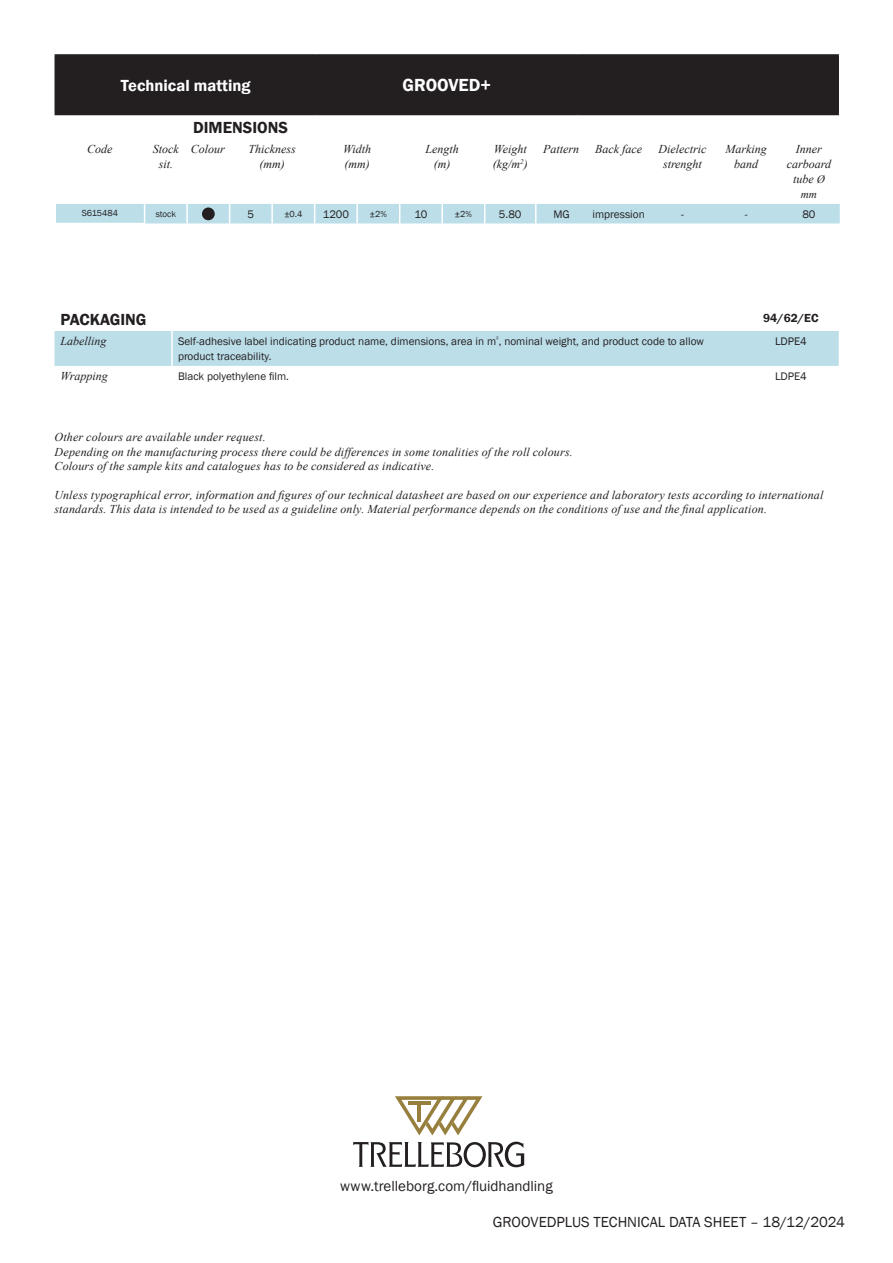
<style>
.page{position:relative;width:893px;height:1263px;background:#fff}
.page>*{position:absolute;margin:0;border:0;box-sizing:border-box;transform-origin:0 0}
.t1{font:600 18px "Franklin Gothic";color:#fff}
._2014_titre_niveau1{font:600 16.5px "Franklin Gothic";color:#231f20}
._2014_titre_niveau1-2{font:600 16.5px "Franklin Gothic";color:#fff}
.t2{font:15px "Franklin Gothic";color:#231f20}
._2014_tableau_libellé_caractéristiques_me{font:italic 12px/15px "Times New Roman";letter-spacing:.01em;color:#231f20;text-align:center}
._2014_titre_niveau1-3{font:600 12px "Franklin Gothic";color:#231f20}
._2014_tableau_texte{font:11.25px/15px "Franklin Gothic";color:#231f20}
._2014_tableau_libellé_caractéristiques_me-2{font:italic 11.25px "Times New Roman";color:#231f20}
._2014_tableau_texte-2{font:9px "Franklin Gothic";color:#231f20}
.s1{font-size:11.25px}
</style>
<div class="page">
<svg style="left:395px;top:1096px;width:87px;height:39px"></svg>
<svg style="left:353px;top:1142px;width:171px;height:25px"></svg>
<div style="left:56px;top:56px;width:781px;height:58px;background:#231f20"></div>
<hr style="left:55px;top:54px;width:261px;height:2px;background:#231f20">
<hr style="left:55px;top:56px;width:1px;height:58px;background:#231f20">
<hr style="left:316px;top:54px;width:261px;height:2px;background:#231f20">
<hr style="left:315px;top:56px;width:2px;height:58px;background:#231f20">
<hr style="left:577px;top:54px;width:262px;height:2px;background:#231f20">
<hr style="left:576px;top:56px;width:2px;height:58px;background:#231f20">
<hr style="left:837px;top:56px;width:2px;height:58px;background:#231f20">
<hr style="left:55px;top:114px;width:261px;height:1px;background:#231f20">
<hr style="left:316px;top:114px;width:261px;height:1px;background:#231f20">
<hr style="left:577px;top:114px;width:262px;height:1px;background:#231f20">
<div style="left:55px;top:331px;width:784px;height:35px;background:#bbdee9"></div>
<hr style="left:171px;top:331px;width:2px;height:35px;background:#fff">
<div style="left:56px;top:204px;width:784px;height:19px;background:#bbdee9"></div>
<div style="left:202px;top:207px;width:13px;height:13px;background:#231f20;border-radius:50%"></div>
<p class="_2014_titre_niveau1-2" style="left:121px;top:75px;width:131px">Technical matting</p>
<p class="t1" style="left:403px;top:74px;width:90px">GROOVED+</p>
<p class="_2014_titre_niveau1" style="left:193px;top:117px;width:96px">DIMENSIONS</p>
<p class="_2014_tableau_libellé_caractéristiques_me" style="left:87px;top:141px;width:27px">Code</p>
<p class="_2014_tableau_libellé_caractéristiques_me" style="left:153px;top:141px;width:27px">Stock sit.</p>
<p class="_2014_tableau_libellé_caractéristiques_me" style="left:191px;top:141px;width:36px">Colour</p>
<p class="_2014_tableau_libellé_caractéristiques_me" style="left:248px;top:141px;width:49px">Thickness</p>
<p class="_2014_tableau_libellé_caractéristiques_me" style="left:259px;top:156px;width:27px">(mm)</p>
<p class="_2014_tableau_libellé_caractéristiques_me" style="left:343px;top:141px;width:30px">Width</p>
<p class="_2014_tableau_libellé_caractéristiques_me" style="left:345px;top:156px;width:27px">(mm)</p>
<p class="_2014_tableau_libellé_caractéristiques_me" style="left:426px;top:141px;width:35px">Length</p>
<p class="_2014_tableau_libellé_caractéristiques_me" style="left:434px;top:156px;width:18px">(m)</p>
<p class="_2014_tableau_libellé_caractéristiques_me" style="left:494px;top:141px;width:34px">Weight</p>
<p class="_2014_tableau_libellé_caractéristiques_me" style="left:493px;top:156px;width:36px">(kg/m<sup>2</sup>)</p>
<p class="_2014_tableau_libellé_caractéristiques_me" style="left:543px;top:141px;width:37px">Pattern</p>
<p class="_2014_tableau_libellé_caractéristiques_me" style="left:595px;top:141px;width:48px">Back face</p>
<p class="_2014_tableau_libellé_caractéristiques_me" style="left:658px;top:141px;width:49px">Dielectric strenght</p>
<p class="_2014_tableau_libellé_caractéristiques_me" style="left:726px;top:141px;width:43px">Marking band</p>
<p class="_2014_tableau_libellé_caractéristiques_me" style="left:787px;top:141px;width:46px">Inner carboard tube <span class="s1">Ø</span></p>
<p class="_2014_tableau_libellé_caractéristiques_me-2" style="left:801px;top:186px;width:18px">mm</p>
<p class="_2014_tableau_texte-2" style="left:82px;top:208px;width:38px">S615484</p>
<p class="_2014_tableau_texte-2" style="left:156px;top:208px;width:22px">stock</p>
<p class="_2014_tableau_texte" style="left:248px;top:207px;width:8px">5</p>
<p class="_2014_tableau_texte-2" style="left:284px;top:208px;width:20px">±0.4</p>
<p class="_2014_tableau_texte" style="left:323px;top:207px;width:28px">1200</p>
<p class="_2014_tableau_texte-2" style="left:370px;top:208px;width:19px">±2%</p>
<p class="_2014_tableau_texte" style="left:415px;top:207px;width:14px">10</p>
<p class="_2014_tableau_texte-2" style="left:455px;top:208px;width:19px">±2%</p>
<p class="_2014_tableau_texte" style="left:499px;top:207px;width:24px">5.80</p>
<p class="_2014_tableau_texte" style="left:553px;top:207px;width:18px">MG</p>
<p class="_2014_tableau_texte" style="left:593px;top:207px;width:54px">impression</p>
<p class="_2014_tableau_texte" style="left:681px;top:207px;width:4px">-</p>
<p class="_2014_tableau_texte" style="left:745px;top:207px;width:4px">-</p>
<p class="_2014_tableau_texte" style="left:802px;top:207px;width:15px">80</p>
<p class="_2014_titre_niveau1" style="left:61px;top:309px;width:88px">PACKAGING</p>
<p class="_2014_titre_niveau1-3" style="left:763px;top:310px;width:57px">94/62/EC</p>
<p class="_2014_tableau_libellé_caractéristiques_me" style="left:61px;top:334px;width:48px">Labelling</p>
<p class="_2014_tableau_texte" style="left:178px;top:334px;width:527px">Self-adhesive label indicating product name, dimensions, area in m<sup>²</sup>, nominal weight, and product code to allow product traceability.</p>
<p class="_2014_tableau_texte" style="left:775px;top:334px;width:33px">LDPE4</p>
<p class="_2014_tableau_libellé_caractéristiques_me" style="left:61px;top:368px;width:49px">Wrapping</p>
<p class="_2014_tableau_texte" style="left:178px;top:369px;width:112px">Black polyethylene film.</p>
<p class="_2014_tableau_texte" style="left:775px;top:369px;width:33px">LDPE4</p>
<p class="_2014_tableau_libellé_caractéristiques_me" style="left:55px;top:430px;width:213px">Other colours are available under request.</p>
<p class="_2014_tableau_libellé_caractéristiques_me" style="left:55px;top:444px;width:520px">Depending on the manufacturing process there could be differences in some tonalities of the roll colours.</p>
<p class="_2014_tableau_libellé_caractéristiques_me" style="left:55px;top:458px;width:381px">Colours of the sample kits and catalogues has to be considered as indicative.</p>
<p class="_2014_tableau_libellé_caractéristiques_me" style="left:55px;top:487px;width:770px;line-height:14.4px;text-align:left">Unless typographical error, information and figures of our technical datasheet are based on our experience and laboratory tests according to international standards. This data is intended to be used as a guideline only. Material performance depends on the conditions of use and the final application.</p>
<p class="t2" style="left:340px;top:1177px;width:214px">www.trelleborg.com/fluidhandling</p>
<p class="t2" style="left:493px;top:1212px;width:354px">GROOVEDPLUS TECHNICAL DATA SHEET – 18/12/2024</p>
</div>
